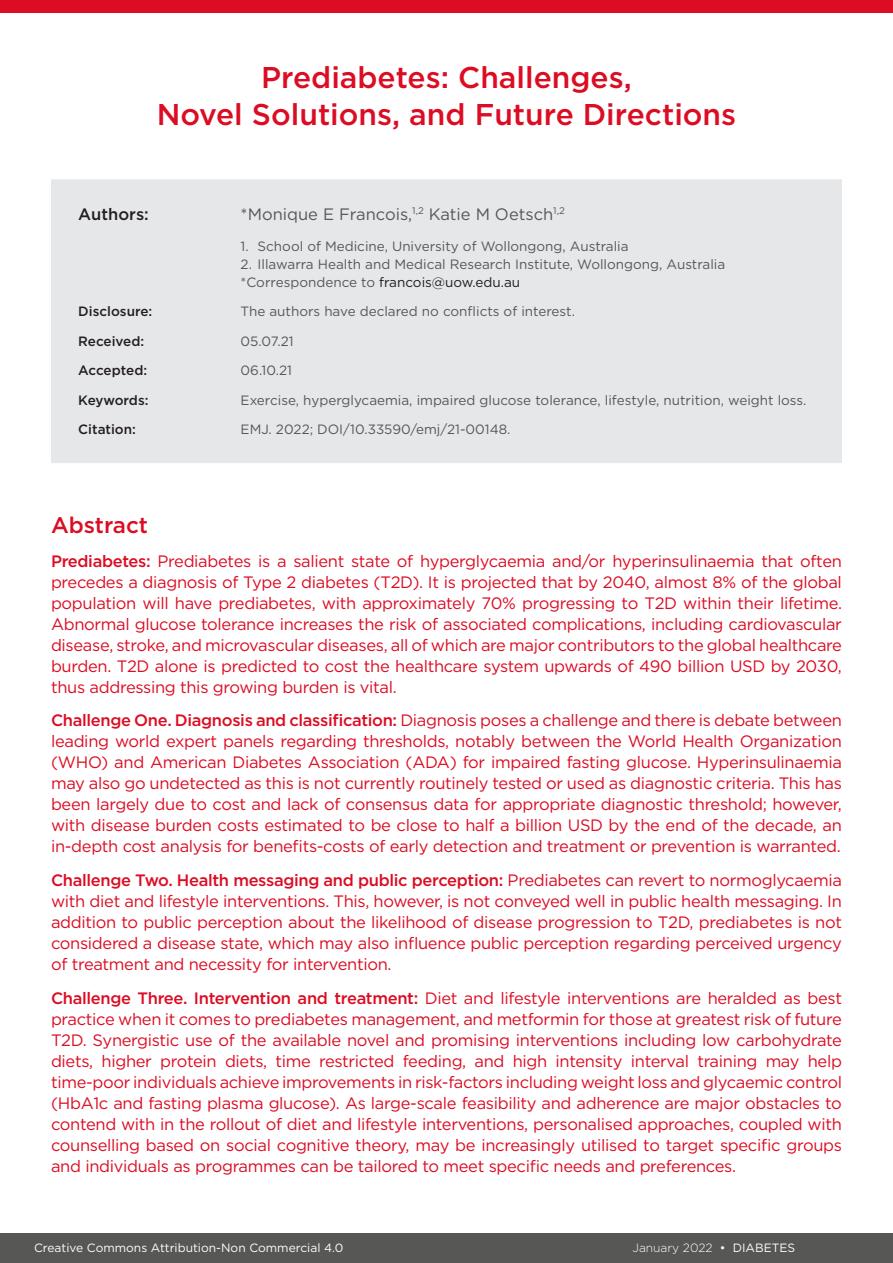
<style>
.page{position:relative;width:893px;height:1263px;background:#fff}
.page>*{position:absolute;margin:0;border:0;box-sizing:border-box;transform-origin:0 0}
.Symposium_Title{font:500 30px/37.5px "Gotham";color:#dc0c23;text-align:center}
.Meeting_Summary_Head{font:500 22.5px "Gotham";color:#dc0c23}
.Meeting_Summary_Body{font:16.5px/21px "Gotham";letter-spacing:-.02em;color:#dc0c23;text-align:justify}
.t1{font:16.5px "Gotham";color:#575756}
.Article_Details__Aut{font:500 16.5px "Gotham";color:#231f20}
.Article_Details_Body{font:13.5px "Gotham";color:#575756}
.Article_Details_Head{font:500 13.5px "Gotham";color:#231f20}
.t2{font:13.5px "Gotham";color:#1d1d1d}
.t3{font:12px "Gotham";color:#fff}
.t4{font:300 12px "Gotham";color:#fff}
.s1{color:#575756}
.s2{font-weight:500}
.s3{font-weight:400}
</style>
<div class="page">
<div style="left:0;top:1233px;width:893px;height:30px;background:#575756"></div>
<div style="left:0;top:0;width:893px;height:13px;background:#dc0c23"></div>
<div style="left:51px;top:179px;width:791px;height:284px;background:#e6e7e9"></div>
<p class="Symposium_Title" style="left:157px;top:58px;width:581px">Prediabetes: Challenges,<br>Novel Solutions, and Future Directions</p>
<p class="Article_Details__Aut" style="left:78px;top:203px;width:72px">Authors:</p>
<p class="t1" style="left:241px;top:203px;width:326px">*Monique E Francois,<sup>1,2</sup> Katie M Oetsch<sup>1,2</sup></p>
<p class="Article_Details_Body" style="left:241px;top:237px;width:390px">1. School of Medicine, University of Wollongong, Australia</p>
<p class="Article_Details_Body" style="left:241px;top:255px;width:486px">2. Illawarra Health and Medical Research Institute, Wollongong, Australia</p>
<p class="t2" style="left:241px;top:273px;width:281px"><span class="s1">*Correspondence to</span> francois@uow.edu.au</p>
<p class="Article_Details_Head" style="left:78px;top:302px;width:76px">Disclosure:</p>
<p class="Article_Details_Body" style="left:241px;top:303px;width:336px">The authors have declared no conflicts of interest.</p>
<p class="Article_Details_Head" style="left:78px;top:332px;width:67px">Received:</p>
<p class="Article_Details_Body" style="left:241px;top:332px;width:55px">05.07.21</p>
<p class="Article_Details_Head" style="left:78px;top:362px;width:70px">Accepted:</p>
<p class="Article_Details_Body" style="left:241px;top:362px;width:53px">06.10.21</p>
<p class="Article_Details_Head" style="left:78px;top:391px;width:72px">Keywords:</p>
<p class="Article_Details_Body" style="left:241px;top:391px;width:567px">Exercise, hyperglycaemia, impaired glucose tolerance, lifestyle, nutrition, weight loss.</p>
<p class="Article_Details_Head" style="left:78px;top:421px;width:59px">Citation:</p>
<p class="Article_Details_Body" style="left:241px;top:421px;width:271px">EMJ. 2022; DOI/10.33590/emj/21-00148.</p>
<p class="Meeting_Summary_Head" style="left:51px;top:510px;width:99px">Abstract</p>
<p class="Meeting_Summary_Body" style="left:51px;top:550px;width:792px"><span class="s2">Prediabetes:</span> Prediabetes is a salient state of hyperglycaemia and/or hyperinsulinaemia that often precedes a diagnosis of Type 2 diabetes (T2D). It is projected that by 2040, almost 8% of the global population will have prediabetes, with approximately 70% progressing to T2D within their lifetime.<br>Abnormal glucose tolerance increases the risk of associated complications, including cardiovascular disease, stroke, and microvascular diseases, all of which are major contributors to the global healthcare burden. T2D alone is predicted to cost the healthcare system upwards of 490 billion USD by 2030, thus addressing this growing burden is vital.</p>
<p class="Meeting_Summary_Body" style="left:51px;top:710px;width:792px"><span class="s2">Challenge One. Diagnosis and classification:</span> Diagnosis poses a challenge and there is debate between leading world expert panels regarding thresholds, notably between the World Health Organization (WHO) and American Diabetes Association (ADA) for impaired fasting glucose. Hyperinsulinaemia may also go undetected as this is not currently routinely tested or used as diagnostic criteria. This has been largely due to cost and lack of consensus data for appropriate diagnostic threshold; however, with disease burden costs estimated to be close to half a billion USD by the end of the decade, an in-depth cost analysis for benefits-costs of early detection and treatment or prevention is warranted.</p>
<p class="Meeting_Summary_Body" style="left:51px;top:869px;width:792px"><span class="s2">Challenge Two. Health messaging and public perception:</span> Prediabetes can revert to normoglycaemia with diet and lifestyle interventions. This, however, is not conveyed well in public health messaging. In addition to public perception about the likelihood of disease progression to T2D, prediabetes is not considered a disease state, which may also influence public perception regarding perceived urgency of treatment and necessity for intervention.</p>
<p class="Meeting_Summary_Body" style="left:51px;top:987px;width:792px"><span class="s2">Challenge Three. Intervention and treatment:</span> Diet and lifestyle interventions are heralded as best practice when it comes to prediabetes management, and metformin for those at greatest risk of future T2D. Synergistic use of the available novel and promising interventions including low carbohydrate diets, higher protein diets, time restricted feeding, and high intensity interval training may help time-poor individuals achieve improvements in risk-factors including weight loss and glycaemic control (HbA1c and fasting plasma glucose). As large-scale feasibility and adherence are major obstacles to contend with in the rollout of diet and lifestyle interventions, personalised approaches, coupled with counselling based on social cognitive theory, may be increasingly utilised to target specific groups and individuals as programmes can be tailored to meet specific needs and preferences.</p>
<p class="t3" style="left:34px;top:1240px;width:311px">Creative Commons Attribution-Non Commercial 4.0</p>
<p class="t4" style="left:632px;top:1240px;width:164px">January 2022 <span class="s3">• DIABETES</span></p>
</div>
